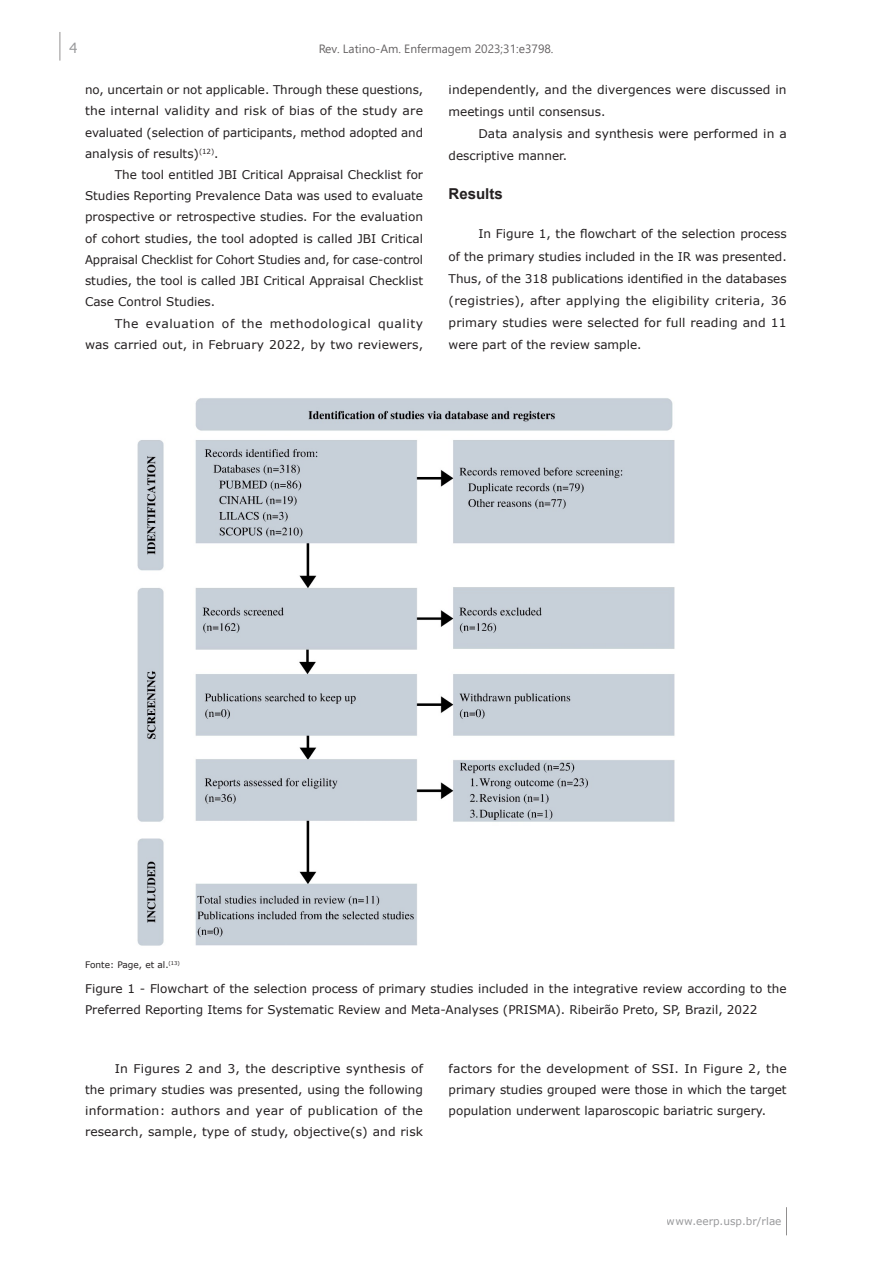
<style>
.page{position:relative;width:893px;height:1263px;background:#fff}
.page>*{position:absolute;margin:0;border:0;box-sizing:border-box;transform-origin:0 0}
.SUB1{font:700 15px "Arial";color:#231f20}
.t1{font:13.5px "Geneva";color:#6c6d70}
.Texto{font:12px/21.1px "Verdana";letter-spacing:.005em;color:#231f20;text-align:justify}
.Título_de_figura{font:12px/21px "Verdana";color:#231f20}
.Texto-2{font:12px/21.1px "Verdana";letter-spacing:.025em;color:#231f20;text-align:right}
.t2{font:12px "Segoe UI";color:#231f20}
.t3{font:10.5px "Verdana";color:#6c6d70}
.Rodapé_Fig{font:9px "Verdana";color:#231f20}
</style>
<div class="page">
<svg style="left:786px;top:1207px;width:1px;height:28px"></svg>
<svg style="left:60px;top:32px;width:1px;height:29px"></svg>
<img style="left:137px;top:398px;width:538px;height:548px">
<p class="t1" style="left:68px;top:40px;width:11px">4</p>
<p class="t2" style="left:318px;top:38px;width:237px">Rev. Latino-Am. Enfermagem 2023;31:e3798.</p>
<p class="Texto" style="left:85px;top:79px;width:340px">no, uncertain or not applicable. Through these questions, the internal validity and risk of bias of the study are evaluated (selection of participants, method adopted and analysis of results)<sup>(12)</sup>.</p>
<p class="Texto" style="left:85px;top:164px;width:340px;text-indent:30px">The tool entitled JBI Critical Appraisal Checklist for Studies Reporting Prevalence Data was used to evaluate prospective or retrospective studies. For the evaluation of cohort studies, the tool adopted is called JBI Critical Appraisal Checklist for Cohort Studies and, for case-control studies, the tool is called JBI Critical Appraisal Checklist Case Control Studies.</p>
<p class="Texto-2" style="left:85px;top:312px;width:340px">The evaluation of the methodological quality<br>was carried out, in February 2022, by two reviewers,</p>
<p class="Texto" style="left:449px;top:79px;width:339px;line-height:22px">independently, and the divergences were discussed in meetings until consensus.</p>
<p class="Texto" style="left:449px;top:123px;width:340px;line-height:22px;text-indent:30px">Data analysis and synthesis were performed in a descriptive manner.</p>
<p class="SUB1" style="left:449px;top:184px;width:56px">Results</p>
<p class="Texto" style="left:449px;top:223px;width:340px;line-height:22px;text-indent:30px">In Figure 1, the flowchart of the selection process of the primary studies included in the IR was presented.<br>Thus, of the 318 publications identified in the databases (registries), after applying the eligibility criteria, 36 primary studies were selected for full reading and 11 were part of the review sample.</p>
<p class="Rodapé_Fig" style="left:85px;top:959px;width:96px">Fonte: Page, et al.<sup>(13)</sup></p>
<p class="Título_de_figura" style="left:85px;top:978px;width:703px">Figure 1 - Flowchart of the selection process of primary studies included in the integrative review according to the<br>Preferred Reporting Items for Systematic Review and Meta-Analyses (PRISMA). Ribeirão Preto, SP, Brazil, 2022</p>
<p class="Texto" style="left:85px;top:1058px;width:340px;text-indent:30px">In Figures 2 and 3, the descriptive synthesis of the primary studies was presented, using the following information: authors and year of publication of the research, sample, type of study, objective(s) and risk</p>
<p class="Texto" style="left:449px;top:1058px;width:340px">factors for the development of SSI. In Figure 2, the primary studies grouped were those in which the target population underwent laparoscopic bariatric surgery.</p>
<p class="t3" style="left:667px;top:1214px;width:116px">www.eerp.usp.br/rlae</p>
</div>
